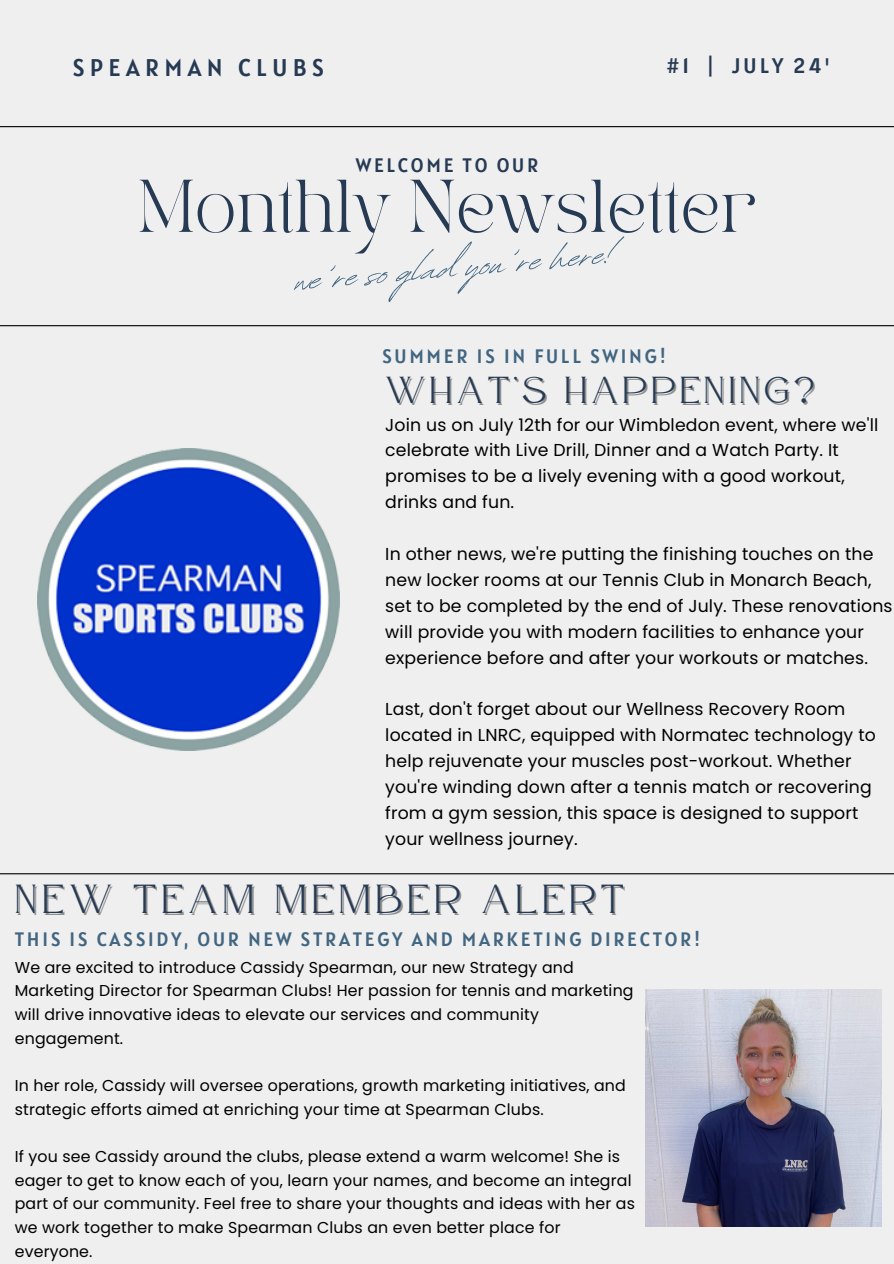
<style>
.page{position:relative;width:894px;height:1264px;background:#fff}
.page>*{position:absolute;margin:0;border:0;box-sizing:border-box;transform-origin:0 0}
.t1{font:57.45px "Revive 80 Signature";color:#426681}
.t2{font:52.2px "TAN PEARL Regular";color:#263a53}
.t3{font:40.5px "Atteron";letter-spacing:.13em;color:#263a53}
.t4{font:37.5px "Atteron";letter-spacing:.115em;color:#263a53}
.t5{font:24px "Alatsi";letter-spacing:.225em;color:#263a53}
.t6{font:21px "Alatsi";letter-spacing:.145em;color:#263a53}
.t7{font:19.35px "Alatsi";letter-spacing:.14em;color:#426681}
.t8{font:19.35px "Alatsi";letter-spacing:.14em;color:#263a53}
.t9{font:17.25px/25.8px "Poppins";letter-spacing:.01em;color:#000}
.t10{font:15.75px/23.7px "Poppins";letter-spacing:.01em;color:#000}
</style>
<div class="page">
<div style="left:0;top:0;width:893px;height:1263px;background:#efefef"></div>
<hr style="left:0;top:325px;width:893px;height:1px;background:#000">
<hr style="left:0;top:873px;width:893px;height:1px;background:#000">
<hr style="left:0;top:126px;width:893px;height:1px;background:#000">
<img style="left:38px;top:448px;width:301px;height:302px">
<img style="left:645px;top:989px;width:236px;height:237px">
<h1 class="t5" style="left:72px;top:52px;width:253px">SPEARMAN CLUBS</h1>
<p class="t6" style="left:666px;top:52px;width:165px">#1 | JULY 24'</p>
<h4 class="t8" style="left:355px;top:153px;width:184px">WELCOME TO OUR</h4>
<h4 class="t2" style="left:138px;top:179px;width:619px">Monthly Newsletter</h4>
<h2 class="t1" style="left:290px;top:237px;width:323px;rotate:-5deg">we're so glad you're here!</h2>
<p class="t7" style="left:382px;top:343px;width:285px">SUMMER IS IN FULL SWING!</p>
<p class="t4" style="left:385px;top:368px;width:430px">WHAT’S HAPPENING?</p>
<p class="t9" style="left:385px;top:411px;width:494px">Join us on July 12th for our Wimbledon event, where we'll celebrate with Live Drill, Dinner and a Watch Party. It promises to be a lively evening with a good workout, drinks and fun.</p>
<p class="t9" style="left:385px;top:541px;width:508px">In other news, we're putting the finishing touches on the new locker rooms at our Tennis Club in Monarch Beach, set to be completed by the end of July. These renovations will provide you with modern facilities to enhance your experience before and after your workouts or matches.</p>
<p class="t9" style="left:385px;top:696px;width:492px">Last, don't forget about our Wellness Recovery Room located in LNRC, equipped with Normatec technology to help rejuvenate your muscles post-workout. Whether you're winding down after a tennis match or recovering from a gym session, this space is designed to support your wellness journey.</p>
<p class="t3" style="left:15px;top:875px;width:610px">NEW TEAM MEMBER ALERT</p>
<p class="t7" style="left:15px;top:926px;width:686px">THIS IS CASSIDY, OUR NEW STRATEGY AND MARKETING DIRECTOR!</p>
<h2 class="t10" style="left:15px;top:955px;width:620px">We are excited to introduce Cassidy Spearman, our new Strategy and Marketing Director for Spearman Clubs! Her passion for tennis and marketing will drive innovative ideas to elevate our services and community engagement.</h2>
<h4 class="t10" style="left:15px;top:1073px;width:612px">In her role, Cassidy will oversee operations, growth marketing initiatives, and strategic efforts aimed at enriching your time at Spearman Clubs.</h4>
<p class="t10" style="left:15px;top:1144px;width:621px">If you see Cassidy around the clubs, please extend a warm welcome! She is eager to get to know each of you, learn your names, and become an integral part of our community. Feel free to share your thoughts and ideas with her as we work together to make Spearman Clubs an even better place for everyone.</p>
</div>
